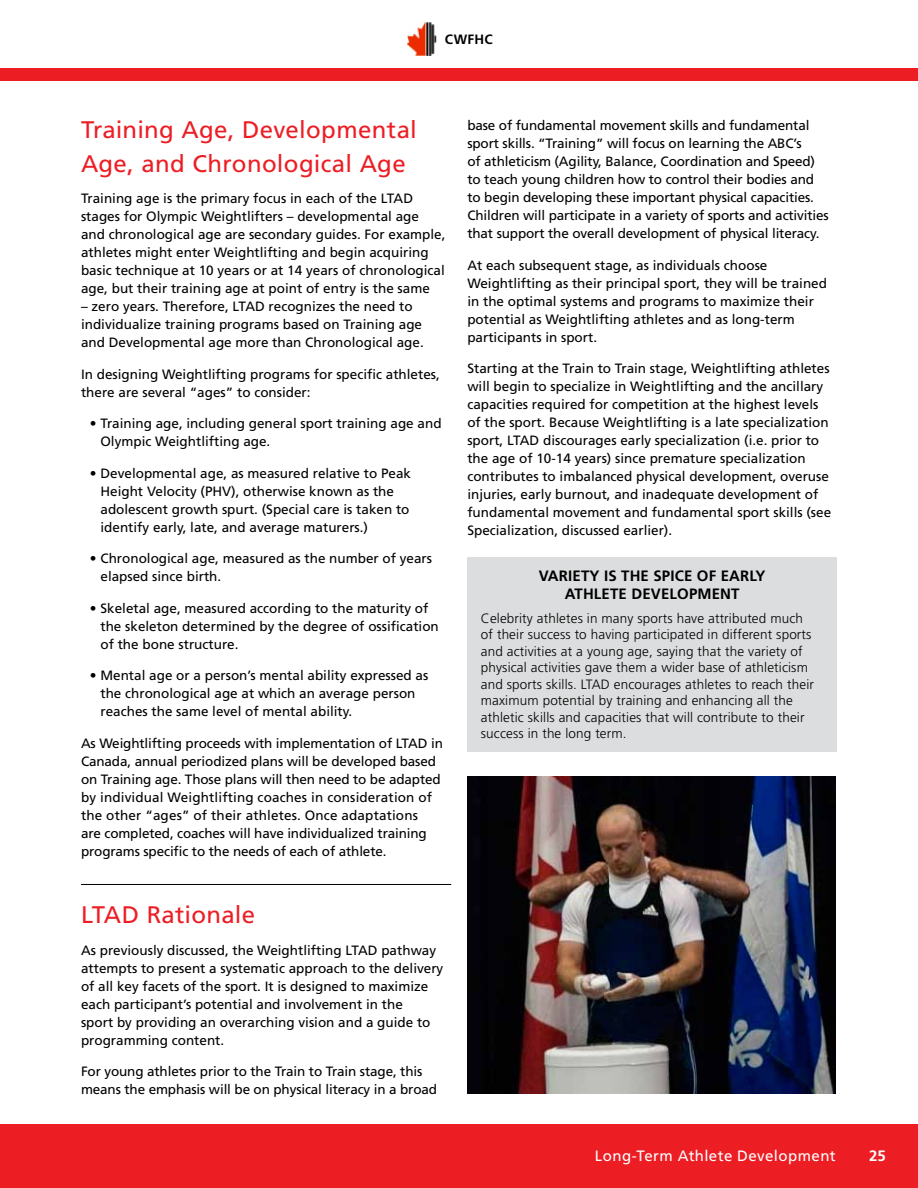
<style>
.page{position:relative;width:918px;height:1188px;background:#fff}
.page>*{position:absolute;margin:0;border:0;box-sizing:border-box;transform-origin:0 0}
.t1{font:24px/33.8px "Frutiger";letter-spacing:.01em;color:#ed1d24}
.t2{font:700 15px "Frutiger";letter-spacing:.01em;color:#000}
.t3{font:15px "Frutiger";letter-spacing:.025em;color:#fff}
.t4{font:700 15px "Frutiger";color:#fff}
.t5{font:13.5px/18px "Frutiger";color:#000}
.t6{font:300 13.5px/16.5px "Frutiger";letter-spacing:.01em;color:#000}
.t7{font:700 13.5px "Frutiger";letter-spacing:.025em;color:#000}
</style>
<div class="page">
<img style="left:407px;top:23px;width:30px;height:32px">
<div style="left:0;top:68px;width:918px;height:13px;background:#ed1d24"></div>
<div style="left:0;top:1124px;width:918px;height:64px;background:#ed1d24"></div>
<img style="left:467px;top:777px;width:369px;height:317px">
<div style="left:467px;top:557px;width:370px;height:195px;background:#dcddde"></div>
<hr style="left:81px;top:884px;width:370px;height:1px;background:#000">
<p class="t7" style="left:445px;top:32px;width:50px">CWFHC</p>
<h1 class="t1" style="left:81px;top:113px;width:337px">Training Age, Developmental<br>Age, and Chronological Age</h1>
<p class="t5" style="left:81px;top:190px;width:366px">Training age is the primary focus in each of the LTAD stages for Olympic Weightlifters – developmental age and chronological age are secondary guides. For example, athletes might enter Weightlifting and begin acquiring basic technique at 10 years or at 14 years of chronological age, but their training age at point of entry is the same</p>
<p class="t5" style="left:81px;top:298px;width:344px">– zero years. Therefore, LTAD recognizes the need to individualize training programs based on Training age and Developmental age more than Chronological age.</p>
<p class="t5" style="left:81px;top:365px;width:360px">I n designing Weightlifting programs for specific athletes, there are several “ages” to consider:</p>
<p class="t5" style="left:100px;top:415px;width:343px;text-indent:-11px">• Training age, including general sport training age and<br>Olympic Weightlifting age.</p>
<p class="t5" style="left:100px;top:464px;width:312px;text-indent:-11px">• Developmental age, as measured relative to Peak H eight Velocity (PHV), otherwise known as the adolescent growth spurt. (Special care is taken to identify early, late, and average maturers.)</p>
<p class="t5" style="left:100px;top:550px;width:333px;text-indent:-11px">• Chronological age, measured as the number of years elapsed since birth.</p>
<p class="t5" style="left:100px;top:599px;width:340px;text-indent:-11px">• Skeletal age, measured according to the maturity of the skeleton determined by the degree of ossification of the bone structure.</p>
<p class="t5" style="left:100px;top:667px;width:329px;text-indent:-11px">• Mental age or a person’s mental ability expressed as the chronological age at which an average person reaches the same level of mental ability.</p>
<p class="t5" style="left:81px;top:734px;width:364px">As Weightlifting proceeds with implementation of LTAD in Canada, annual periodized plans will be developed based on Training age. Those plans will then need to be adapted by individual Weightlifting coaches in consideration of the other “ages” of their athletes. Once adaptations<br>are completed, coaches will have individualized training programs specific to the needs of each of athlete.</p>
<h1 class="t1" style="left:81px;top:898px;width:176px">LTAD Rationale</h1>
<p class="t5" style="left:81px;top:941px;width:364px">As previously discussed, the Weightlifting LTAD pathway attempts to present a systematic approach to the delivery of all key facets of the sport. It is designed to maximize each participant’s potential and involvement in the<br>sport by providing an overarching vision and a guide to programming content.</p>
<p class="t5" style="left:81px;top:1063px;width:358px">For young athletes prior to the Train to Train stage, this means the emphasis will be on physical literacy in a broad</p>
<p class="t5" style="left:467px;top:116px;width:363px">base of fundamental movement skills and fundamental sport skills. “Training” will focus on learning the ABC’s<br>of athleticism (Agility, Balance, Coordination and Speed) to teach young children how to control their bodies and to begin developing these important physical capacities.<br>Children will participate in a variety of sports and activities that support the overall development of physical literacy.</p>
<p class="t5" style="left:467px;top:256px;width:361px">At each subsequent stage, as individuals choose Weightlifting as their principal sport, they will be trained in the optimal systems and programs to maximize their potential as Weightlifting athletes and as long-term participants in sport.</p>
<p class="t5" style="left:467px;top:359px;width:365px">Starting at the Train to Train stage, Weightlifting athletes will begin to specialize in Weightlifting and the ancillary capacities required for competition at the highest levels of the sport. Because Weightlifting is a late specialization sport, LTAD discourages early specialization (i.e. prior to the age of 10-14 years) since premature specialization contributes to imbalanced physical development, overuse injuries, early burnout, and inadequate development of fundamental movement and fundamental sport skills (see Specialization, discussed earlier).</p>
<p class="t2" style="left:539px;top:567px;width:10px">VARIET</p>
<p class="t2" style="left:590px;top:567px;width:42px">Y IS THE</p>
<p class="t2" style="left:653px;top:567px;width:9px">SPICE</p>
<p class="t2" style="left:697px;top:567px;width:34px">OF EAR</p>
<p class="t2" style="left:749px;top:567px;width:17px">LY</p>
<p class="t2" style="left:565px;top:585px;width:11px">ATH</p>
<p class="t2" style="left:594px;top:585px;width:17px">LETE</p>
<p class="t2" style="left:631px;top:585px;width:91px">DEVELOPMENT</p>
<p class="t6" style="left:481px;top:610px;width:335px">Celebrity athletes in many sports have attributed much of their success to having participated in different sports and activities at a young age, saying that the variety of physical activities gave them a wider base of athleticism and sports skills. LTAD encourages athletes to reach their maximum potential by training and enhancing all the athletic skills and capacities that will contribute to their success in the long term.</p>
<p class="t3" style="left:595px;top:1147px;width:242px">Long-Term Athlete Development</p>
<p class="t4" style="left:869px;top:1147px;width:18px">25</p>
</div>
